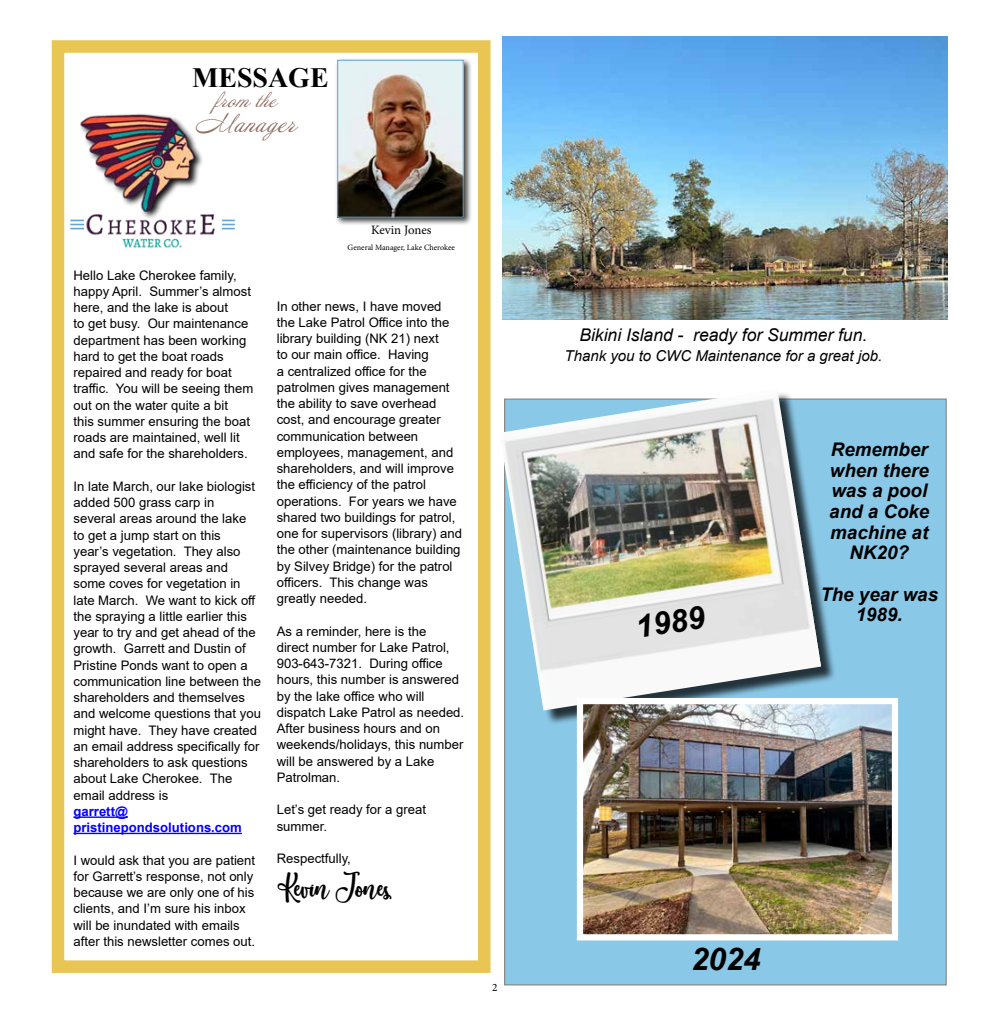
<style>
.page{position:relative;width:990px;height:1035px;background:#fff}
.page>*{position:absolute;margin:0;border:0;box-sizing:border-box;transform-origin:0 0}
.t1{font:italic 700 31.25px "Arial";color:#000}
.t2{font:28.75px "Pacific Again";color:#000}
.t3{font:700 27.88px "Times New Roman";color:#000}
.t4{font:23.38px "Annabelle JF";color:#927064}
.t5{font:italic 700 18.75px/20.6px "Arial";color:#000;text-align:center}
.t6{font:18.75px "Annabelle JF";color:#927064}
.t7{font:italic 17.5px "Arial";color:#000}
.t8{font:italic 15px "Arial";color:#000}
.t9{font:13.12px/16.2px "Arial";color:#000}
.t10{font:700 13.12px/16.2px "Arial";color:#00f}
.t11{font:12.75px "Minion Pro";letter-spacing:-.005em;color:#000}
.t12{font:11.25px "Minion Pro";color:#000}
.t13{font:8.12px "Minion Pro";color:#000}
</style>
<div class="page">
<div style="left:505px;top:399px;width:441px;height:586px;background:#8ac8e8"></div>
<div style="left:52px;top:40px;width:438px;height:933px;border:12px solid #e9c553"></div>
<div style="left:335px;top:58px;width:137px;height:168px;background:#000;opacity:.75"></div>
<img style="left:339px;top:62px;width:123px;height:154px">
<div style="left:337px;top:60px;width:127px;height:158px;border:1px solid #65a4d3"></div>
<svg style="left:70px;top:221px;width:165px;height:7px"></svg>
<hr style="left:70px;top:220px;width:165px;height:1px;background:#65a4d3">
<hr style="left:70px;top:224px;width:165px;height:1px;background:#65a4d3">
<hr style="left:70px;top:228px;width:165px;height:1px;background:#65a4d3">
<img style="left:84px;top:214px;width:138px;height:34px">
<div style="left:79px;top:112px;width:124px;height:107px;background:#000;opacity:.94"></div>
<img style="left:79px;top:112px;width:120px;height:99px">
<hr style="left:73px;top:817px;width:55px;height:1px;background:#00f">
<hr style="left:73px;top:833px;width:169px;height:1px;background:#00f">
<img style="left:502px;top:37px;width:445px;height:283px">
<div style="left:502px;top:391px;width:334px;height:334px;background:#000;opacity:.75"></div>
<img style="left:502px;top:391px;width:319px;height:320px">
<img style="left:584px;top:705px;width:307px;height:228px">
<div style="left:577px;top:698px;width:321px;height:242px;border:6px solid #fff"></div>
<h3 class="t3" style="left:192px;top:57px;width:138px">MESSAGE</h3>
<h3 class="t6" style="left:215px;top:88px;width:63px">from the</h3>
<h3 class="t4" style="left:196px;top:109px;width:102px">Manager</h3>
<p class="t9" style="left:73px;top:267px;width:181px">Hello Lake Cherokee family, happy April. Summer’s almost here, and the lake is about<br>to get busy. Our maintenance department has been working hard to get the boat roads repaired and ready for boat traffic. You will be seeing them out on the water quite a bit<br>this summer ensuring the boat roads are maintained, well lit and safe for the shareholders.</p>
<p class="t9" style="left:73px;top:478px;width:189px">In late March, our lake biologist added 500 grass carp in<br>several areas around the lake<br>to get a jump start on this<br>year’s vegetation. They also sprayed several areas and some coves for vegetation in late March. We want to kick off the spraying a little earlier this year to try and get ahead of the growth. Garrett and Dustin of<br>Pristine Ponds want to open a communication line between the shareholders and themselves and welcome questions that you might have. They have created an email address specifically for shareholders to ask questions about Lake Cherokee. The email address is</p>
<p class="t10" style="left:73px;top:803px;width:170px">garrett@ pristinepondsolutions.com</p>
<p class="t9" style="left:73px;top:852px;width:183px">I would ask that you are patient for Garrett’s response, not only because we are only one of his clients, and I’m sure his inbox will be inundated with emails after this newsletter comes out.</p>
<p class="t11" style="left:371px;top:222px;width:62px">Kevin Jones</p>
<p class="t13" style="left:348px;top:242px;width:109px">General Manager, Lake Cherokee</p>
<p class="t9" style="left:277px;top:298px;width:187px">In other news, I have moved the Lake Patrol Office into the library building (NK 21) next<br>to our main office. Having<br>a centralized office for the patrolmen gives management the ability to save overhead cost, and encourage greater communication between employees, management, and shareholders, and will improve the efficiency of the patrol operations. For years we have shared two buildings for patrol, one for supervisors (library) and the other (maintenance building by Silvey Bridge) for the patrol officers. This change was greatly needed.</p>
<p class="t9" style="left:277px;top:623px;width:189px">As a reminder, here is the<br>direct number for Lake Patrol,<br>903-643-7321. During office hours, this number is answered by the lake office who will dispatch Lake Patrol as needed.<br>After business hours and on weekends/holidays, this number will be answered by a Lake<br>Patrolman.</p>
<p class="t9" style="left:277px;top:802px;width:151px">Let’s get ready for a great summer.</p>
<p class="t9" style="left:277px;top:850px;width:76px">Respectfully,</p>
<h2 class="t2" style="left:277px;top:868px;width:114px">Kevin Jones</h2>
<p class="t12" style="left:492px;top:980px;width:7px">2</p>
<h3 class="t7" style="left:579px;top:324px;width:289px">Bikini Island - ready for Summer fun.</h3>
<p class="t8" style="left:565px;top:346px;width:319px">Thank you to CWC Maintenance for a great job.</p>
<h1 class="t1" style="left:633px;top:607px;width:71px;rotate:-9deg">1989</h1>
<h3 class="t5" style="left:829px;top:440px;width:102px">Remember when there was a pool and a Coke machine at<br>NK20?</h3>
<h3 class="t5" style="left:820px;top:584px;width:119px">The year was<br>1989.</h3>
<h1 class="t1" style="left:691px;top:938px;width:71px">2024</h1>
</div>
